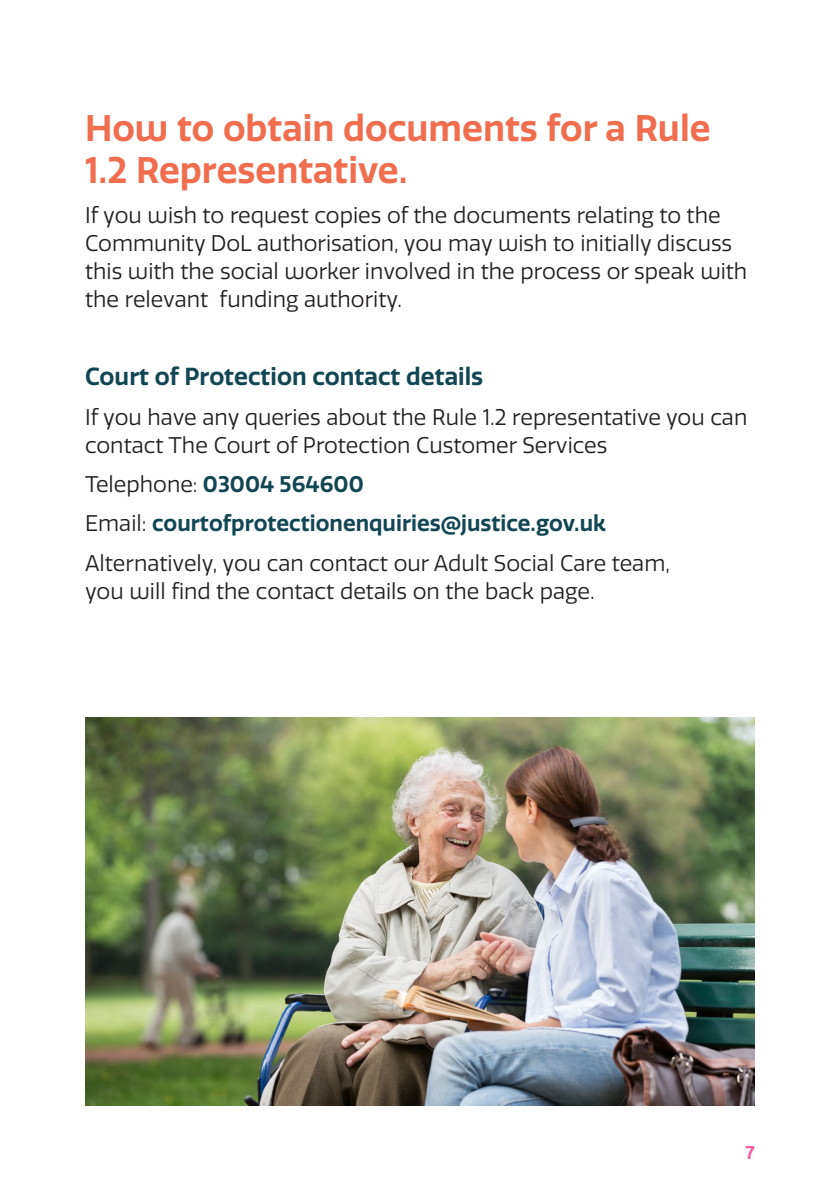
<style>
.page{position:relative;width:840px;height:1191px;background:#fff}
.page>*{position:absolute;margin:0;border:0;box-sizing:border-box;transform-origin:0 0}
.t1{font:600 36px/42px "Quatro";color:#f06d4e}
.t2{font:600 24px "Quatro";color:#124652}
.t3{font:22px/28px "Quatro";color:#231f20}
.t4{font:600 18px "Quatro";color:#ed5ea2}
.s1{font-weight:600;color:#124652}
</style>
<div class="page">
<img style="left:85px;top:717px;width:669px;height:389px">
<h1 class="t1" style="left:85px;top:108px;width:626px">How to obtain documents for a Rule<br>1.2 Representative.</h1>
<p class="t3" style="left:85px;top:201px;width:663px">If you wish to request copies of the documents relating to the Community DoL authorisation, you may wish to initially discuss this with the social worker involved in the process or speak with the relevant funding authority.</p>
<p class="t2" style="left:85px;top:363px;width:399px">Court of Protection contact details</p>
<p class="t3" style="left:85px;top:403px;width:663px">If you have any queries about the Rule 1.2 representative you can contact The Court of Protection Customer Services</p>
<p class="t3" style="left:85px;top:465px;width:586px;line-height:39.4px">Telephone: <span class="s1">03004 564600<br></span>Email: <span class="s1">courtofprotectionenquiries@justice.gov.uk<br></span>Alternatively, you can contact our Adult Social Care team,</p>
<p class="t3" style="left:85px;top:577px;width:510px">you will find the contact details on the back page.</p>
<p class="t4" style="left:745px;top:1142px;width:11px">7</p>
</div>
